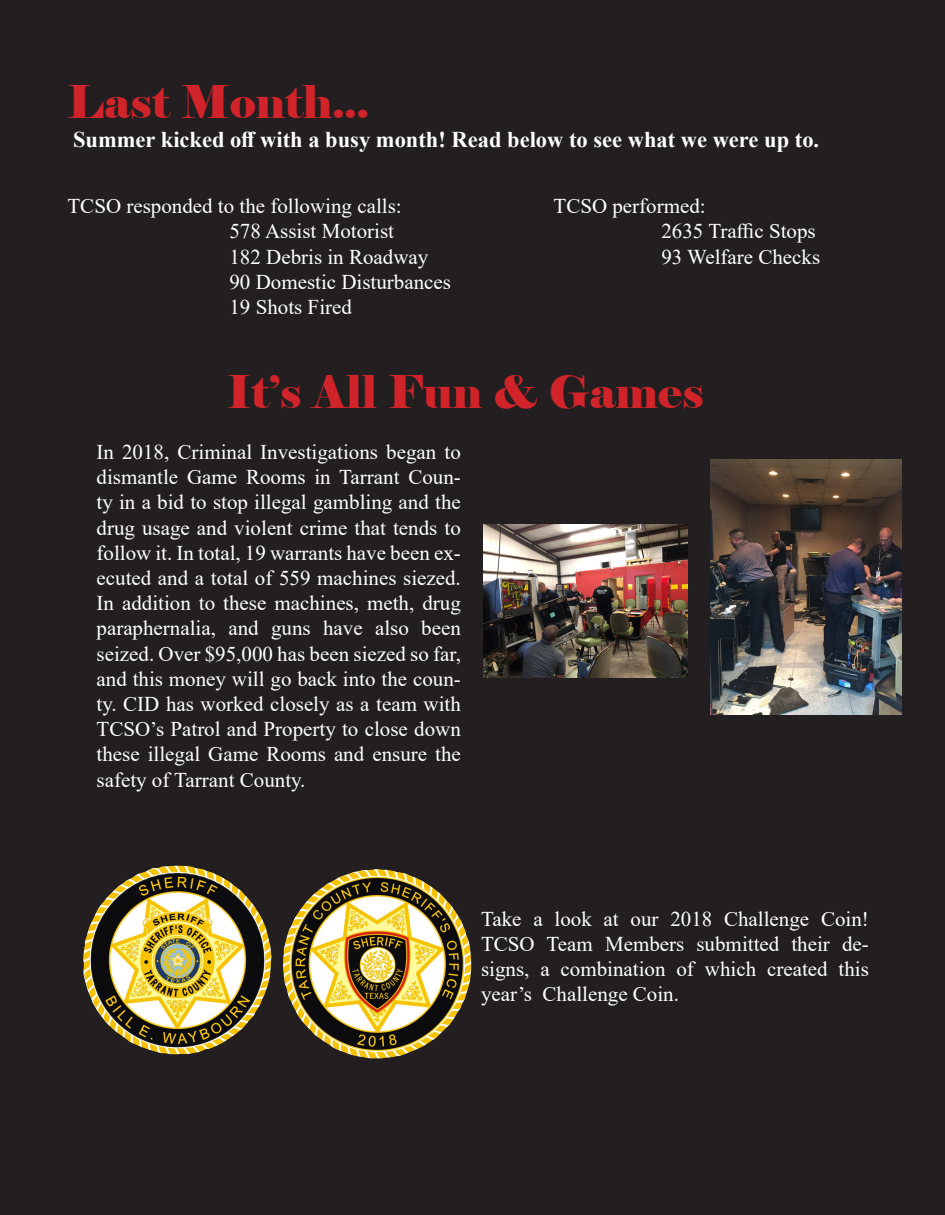
<style>
.page{position:relative;width:945px;height:1215px;background:#231f20}
.page>*{position:absolute;margin:0;border:0;box-sizing:border-box;transform-origin:0 0}
.t1{font:45px "Elephant";color:#d1232a}
.t2{font:700 22.5px "Times New Roman";color:#fff}
.t3{font:21px/25.2px "Times New Roman";color:#fff;text-align:justify}
</style>
<div class="page">
<img style="left:83px;top:866px;width:389px;height:193px">
<img style="left:710px;top:459px;width:192px;height:255px">
<img style="left:483px;top:524px;width:205px;height:154px">
<p class="t1" style="left:68px;top:74px;width:303px">Last Month...</p>
<p class="t2" style="left:73px;top:123px;width:748px">Summer kicked off with a busy month! Read below to see what we were up to.</p>
<p class="t3" style="left:68px;top:193px;width:336px">TCSO responded to the following calls:</p>
<p class="t3" style="left:554px;top:193px;width:154px">TCSO performed:</p>
<p class="t3" style="left:229px;top:218px;width:166px">578 Assist Motorist</p>
<p class="t3" style="left:661px;top:218px;width:156px">2635 Traffic Stops</p>
<p class="t3" style="left:229px;top:243px;width:200px">182 Debris in Roadway</p>
<p class="t3" style="left:661px;top:243px;width:160px">93 Welfare Checks</p>
<p class="t3" style="left:229px;top:268px;width:223px">90 Domestic Disturbances</p>
<p class="t3" style="left:229px;top:294px;width:124px">19 Shots Fired</p>
<p class="t1" style="left:227px;top:364px;width:478px">It’s All Fun &amp; Games</p>
<p class="t3" style="left:97px;top:439px;width:366px">In 2018, Criminal Investigations began to dismantle Game Rooms in Tarrant Coun&shy;ty in a bid to stop illegal gambling and the drug usage and violent crime that tends to follow it. In total, 19 warrants have been ex&shy;ecuted and a total of 559 machines siezed.<br>In addition to these machines, meth, drug paraphernalia, and guns have also been seized. Over $95,000 has been siezed so far, and this money will go back into the coun&shy;ty. CID has worked closely as a team with TCSO’s Patrol and Property to close down these illegal Game Rooms and ensure the safety of Tarrant County.</p>
<p class="t3" style="left:481px;top:905px;width:389px">Take a look at our 2018 Challenge Coin!<br>TCSO Team Members submitted their de&shy;signs, a combination of which created this year’s Challenge Coin.</p>
</div>
